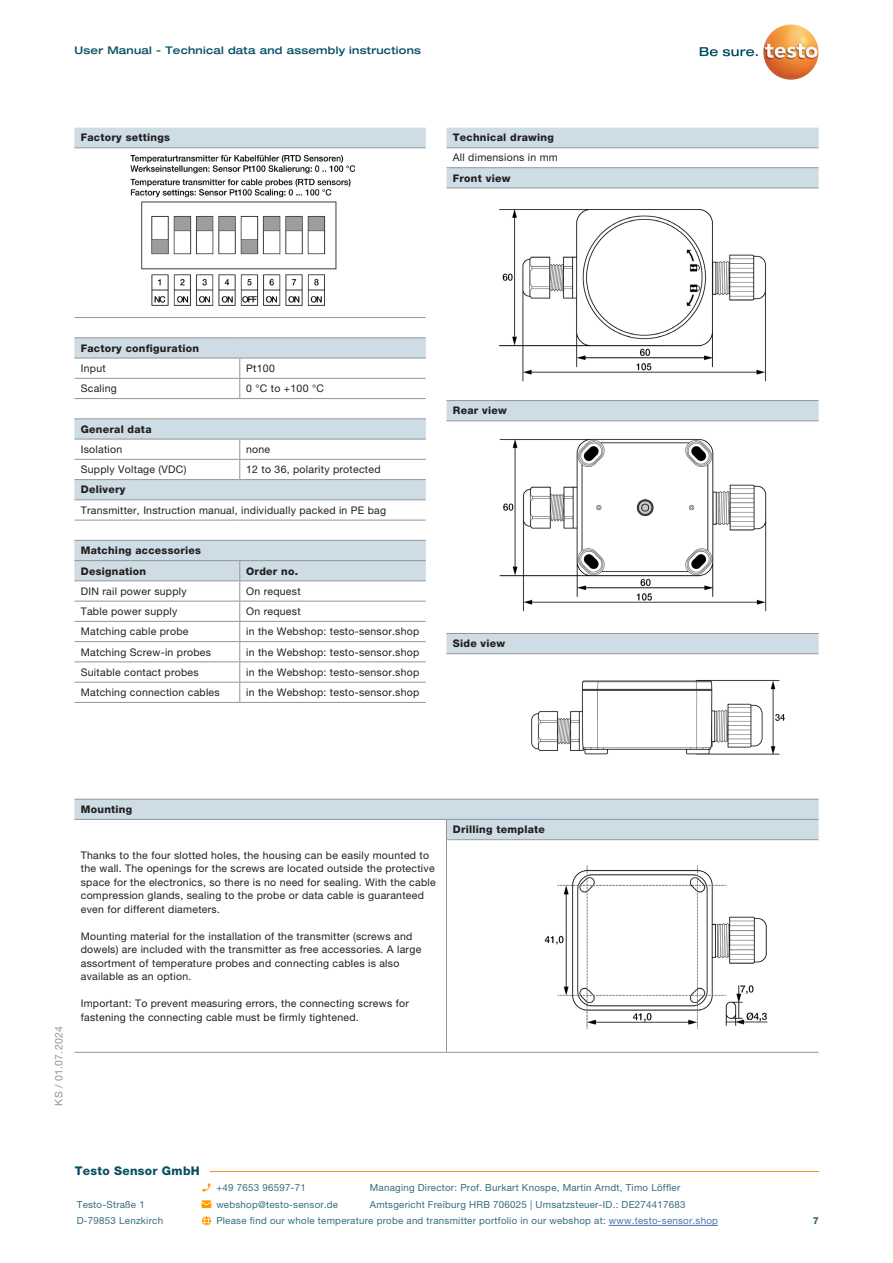
<style>
.page{position:relative;width:893px;height:1263px;background:#fff}
.page>*{position:absolute;margin:0;border:0;box-sizing:border-box;transform-origin:0 0}
.t1{font:800 12px "Helvetica Neue LTW1 G";letter-spacing:.025em;color:#074f64}
.t2{font:10.5px/13.5px "Helvetica Neue LTW1 G";letter-spacing:.025em;color:#231f20}
.t3{font:800 10.5px/20.2px "Helvetica Neue LTW1 G";letter-spacing:.025em;color:#231f20}
.t4{font:500 expanded 10.5px "Helvetica Neue LT Com";letter-spacing:.025em;color:#074f64}
.t5{font:10.5px "Helvetica Neue LTW1 G";letter-spacing:.025em;color:#939598}
.t6{font:9.75px "Helvetica Neue LTW1 G";letter-spacing:.025em;color:#356c81}
.t7{font:800 9.75px "Helvetica Neue LTW1 G";color:#356c81}
.s1{color:#4d72ac}
</style>
<div class="page">
<div style="left:446px;top:128px;width:373px;height:19px;background:#cedce5"></div>
<svg style="left:446px;top:148px;width:373px;height:507px"></svg>
<hr style="left:446px;top:147px;width:373px;height:1px;background:#939598">
<hr style="left:446px;top:188px;width:373px;height:1px;background:#939598">
<hr style="left:446px;top:167px;width:373px;height:1px;background:#939598">
<hr style="left:446px;top:400px;width:373px;height:1px;background:#939598">
<hr style="left:446px;top:420px;width:373px;height:1px;background:#939598">
<hr style="left:446px;top:633px;width:373px;height:1px;background:#939598">
<hr style="left:446px;top:653px;width:373px;height:1px;background:#939598">
<img style="left:449px;top:193px;width:367px;height:203px">
<img style="left:449px;top:426px;width:331px;height:202px">
<img style="left:531px;top:680px;width:254px;height:75px">
<div style="left:74px;top:128px;width:352px;height:19px;background:#cedce5"></div>
<svg style="left:74px;top:338px;width:352px;height:364px"></svg>
<hr style="left:74px;top:147px;width:166px;height:1px;background:#939598">
<hr style="left:240px;top:147px;width:186px;height:1px;background:#939598">
<svg style="left:239px;top:359px;width:1px;height:39px"></svg>
<hr style="left:74px;top:459px;width:166px;height:1px;background:#939598">
<hr style="left:240px;top:459px;width:186px;height:1px;background:#939598">
<svg style="left:239px;top:440px;width:1px;height:39px"></svg>
<hr style="left:74px;top:520px;width:166px;height:1px;background:#939598">
<hr style="left:240px;top:520px;width:186px;height:1px;background:#939598">
<hr style="left:74px;top:601px;width:166px;height:1px;background:#939598">
<hr style="left:240px;top:601px;width:186px;height:1px;background:#939598">
<hr style="left:74px;top:621px;width:166px;height:1px;background:#939598">
<hr style="left:240px;top:621px;width:186px;height:1px;background:#939598">
<hr style="left:74px;top:641px;width:166px;height:1px;background:#939598">
<hr style="left:240px;top:641px;width:186px;height:1px;background:#939598">
<hr style="left:74px;top:661px;width:166px;height:1px;background:#939598">
<hr style="left:240px;top:661px;width:186px;height:1px;background:#939598">
<hr style="left:74px;top:682px;width:166px;height:1px;background:#939598">
<hr style="left:240px;top:682px;width:186px;height:1px;background:#939598">
<svg style="left:239px;top:561px;width:1px;height:141px"></svg>
<hr style="left:74px;top:702px;width:166px;height:1px;background:#939598">
<hr style="left:240px;top:702px;width:186px;height:1px;background:#939598">
<hr style="left:74px;top:439px;width:166px;height:1px;background:#939598">
<hr style="left:240px;top:439px;width:186px;height:1px;background:#939598">
<hr style="left:74px;top:378px;width:166px;height:1px;background:#939598">
<hr style="left:240px;top:378px;width:186px;height:1px;background:#939598">
<hr style="left:74px;top:398px;width:166px;height:1px;background:#939598">
<hr style="left:240px;top:398px;width:186px;height:1px;background:#939598">
<hr style="left:74px;top:418px;width:166px;height:1px;background:#939598">
<hr style="left:240px;top:418px;width:186px;height:1px;background:#939598">
<hr style="left:74px;top:540px;width:166px;height:1px;background:#939598">
<hr style="left:240px;top:540px;width:186px;height:1px;background:#939598">
<hr style="left:74px;top:560px;width:166px;height:1px;background:#939598">
<hr style="left:240px;top:560px;width:186px;height:1px;background:#939598">
<hr style="left:74px;top:580px;width:166px;height:1px;background:#939598">
<hr style="left:240px;top:580px;width:186px;height:1px;background:#939598">
<hr style="left:74px;top:358px;width:166px;height:1px;background:#939598">
<hr style="left:240px;top:358px;width:186px;height:1px;background:#939598">
<hr style="left:74px;top:317px;width:166px;height:1px;background:#939598">
<hr style="left:240px;top:317px;width:186px;height:1px;background:#939598">
<hr style="left:74px;top:337px;width:166px;height:1px;background:#939598">
<hr style="left:240px;top:337px;width:186px;height:1px;background:#939598">
<hr style="left:74px;top:479px;width:166px;height:1px;background:#939598">
<hr style="left:240px;top:479px;width:186px;height:1px;background:#939598">
<hr style="left:74px;top:499px;width:166px;height:1px;background:#939598">
<hr style="left:240px;top:499px;width:186px;height:1px;background:#939598">
<img style="left:130px;top:154px;width:226px;height:152px">
<svg style="left:74px;top:798px;width:745px;height:254px"></svg>
<div style="left:446px;top:840px;width:373px;height:212px;background:#fff"></div>
<hr style="left:446px;top:1052px;width:373px;height:1px;background:#939598">
<svg style="left:74px;top:799px;width:745px;height:41px"></svg>
<hr style="left:446px;top:840px;width:1px;height:212px;background:#939598">
<hr style="left:74px;top:1052px;width:372px;height:1px;background:#939598">
<img style="left:544px;top:865px;width:224px;height:164px">
<img style="left:778px;top:24px;width:13px;height:4px">
<svg style="left:700px;top:47px;width:58px;height:9px"></svg>
<svg style="left:202px;top:1183px;width:8px;height:8px"></svg>
<svg style="left:202px;top:1200px;width:9px;height:8px"></svg>
<svg style="left:202px;top:1216px;width:9px;height:9px"></svg>
<hr style="left:609px;top:1225px;width:109px;height:1px;background:#4d72ac">
<hr style="left:210px;top:1171px;width:609px;height:1px;background:#f7931d">
<p class="t4" style="left:74px;top:44px;width:348px">User Manual - Technical data and assembly instructions</p>
<p class="t3" style="left:81px;top:128px;width:91px">Factory settings</p>
<p class="t3" style="left:453px;top:128px;width:103px">Technical drawing</p>
<p class="t2" style="left:453px;top:151px;width:106px">All dimensions in mm</p>
<p class="t3" style="left:453px;top:168px;width:59px">Front view</p>
<p class="t3" style="left:81px;top:338px;width:120px">Factory configuration</p>
<p class="t2" style="left:81px;top:361px;width:26px">Input</p>
<p class="t2" style="left:246px;top:361px;width:30px">Pt100</p>
<p class="t2" style="left:81px;top:382px;width:38px">Scaling</p>
<p class="t2" style="left:246px;top:382px;width:79px">0 °C to +100 °C</p>
<p class="t3" style="left:81px;top:419px;width:72px">General data</p>
<p class="t2" style="left:81px;top:442px;width:43px">Isolation</p>
<p class="t2" style="left:246px;top:442px;width:26px">none</p>
<p class="t2" style="left:81px;top:463px;width:107px">Supply Voltage (VDC)</p>
<p class="t2" style="left:246px;top:463px;width:136px">12 to 36, polarity protected</p>
<p class="t3" style="left:81px;top:480px;width:46px">Delivery</p>
<p class="t2" style="left:81px;top:503px;width:307px">Transmitter, Instruction manual, individually packed in PE bag</p>
<p class="t3" style="left:81px;top:540px;width:122px">Matching accessories<br>Designation</p>
<p class="t3" style="left:246px;top:561px;width:53px">Order no.</p>
<p class="t2" style="left:81px;top:584px;width:107px">DIN rail power supply</p>
<p class="t2" style="left:246px;top:584px;width:56px">On request</p>
<p class="t2" style="left:81px;top:604px;width:98px">Table power supply</p>
<p class="t2" style="left:246px;top:604px;width:56px">On request</p>
<p class="t2" style="left:81px;top:625px;width:109px">Matching cable probe</p>
<p class="t2" style="left:246px;top:625px;width:175px">in the Webshop: testo-sensor.shop</p>
<p class="t2" style="left:81px;top:645px;width:132px">Matching Screw-in probes</p>
<p class="t2" style="left:246px;top:645px;width:175px">in the Webshop: testo-sensor.shop</p>
<p class="t2" style="left:81px;top:665px;width:119px">Suitable contact probes</p>
<p class="t2" style="left:246px;top:665px;width:175px">in the Webshop: testo-sensor.shop</p>
<p class="t2" style="left:81px;top:685px;width:141px">Matching connection cables</p>
<p class="t2" style="left:246px;top:685px;width:175px">in the Webshop: testo-sensor.shop</p>
<p class="t3" style="left:453px;top:401px;width:56px">Rear view</p>
<p class="t3" style="left:453px;top:633px;width:54px">Side view</p>
<p class="t5" style="left:52px;top:1106px;width:81px;rotate:-90deg">KS / 01.07.2024</p>
<p class="t3" style="left:81px;top:799px;width:53px">Mounting</p>
<p class="t2" style="left:81px;top:848px;width:357px">Thanks to the four slotted holes, the housing can be easily mounted to the wall. The openings for the screws are located outside the protective space for the electronics, so there is no need for sealing. With the cable compression glands, sealing to the probe or data cable is guaranteed even for different diameters.</p>
<p class="t2" style="left:81px;top:929px;width:342px">Mounting material for the installation of the transmitter (screws and dowels) are included with the transmitter as free accessories. A large assortment of temperature probes and connecting cables is also available as an option.</p>
<p class="t2" style="left:81px;top:996px;width:330px">Important: To prevent measuring errors, the connecting screws for fastening the connecting cable must be firmly tightened.</p>
<p class="t3" style="left:453px;top:819px;width:94px">Drilling template</p>
<p class="t1" style="left:75px;top:1164px;width:127px">Testo Sensor GmbH</p>
<p class="t6" style="left:216px;top:1181px;width:91px">+49 7653 96597-71</p>
<p class="t6" style="left:370px;top:1181px;width:312px">Managing Director: Prof. Burkart Knospe, Martin Arndt, Timo Löffler</p>
<p class="t6" style="left:77px;top:1198px;width:69px">Testo-Straße 1</p>
<p class="t6" style="left:216px;top:1198px;width:123px">webshop@testo-sensor.de</p>
<p class="t6" style="left:370px;top:1198px;width:317px">Amtsgericht Freiburg HRB 706025 | Umsatzsteuer-ID.: DE274417683</p>
<p class="t6" style="left:77px;top:1215px;width:88px">D-79853 Lenzkirch</p>
<p class="t6" style="left:216px;top:1215px;width:503px">Please find our whole temperature probe and transmitter portfolio in our webshop at: <span class="s1">www.testo-sensor.shop</span></p>
<p class="t7" style="left:813px;top:1215px;width:8px">7</p>
</div>
